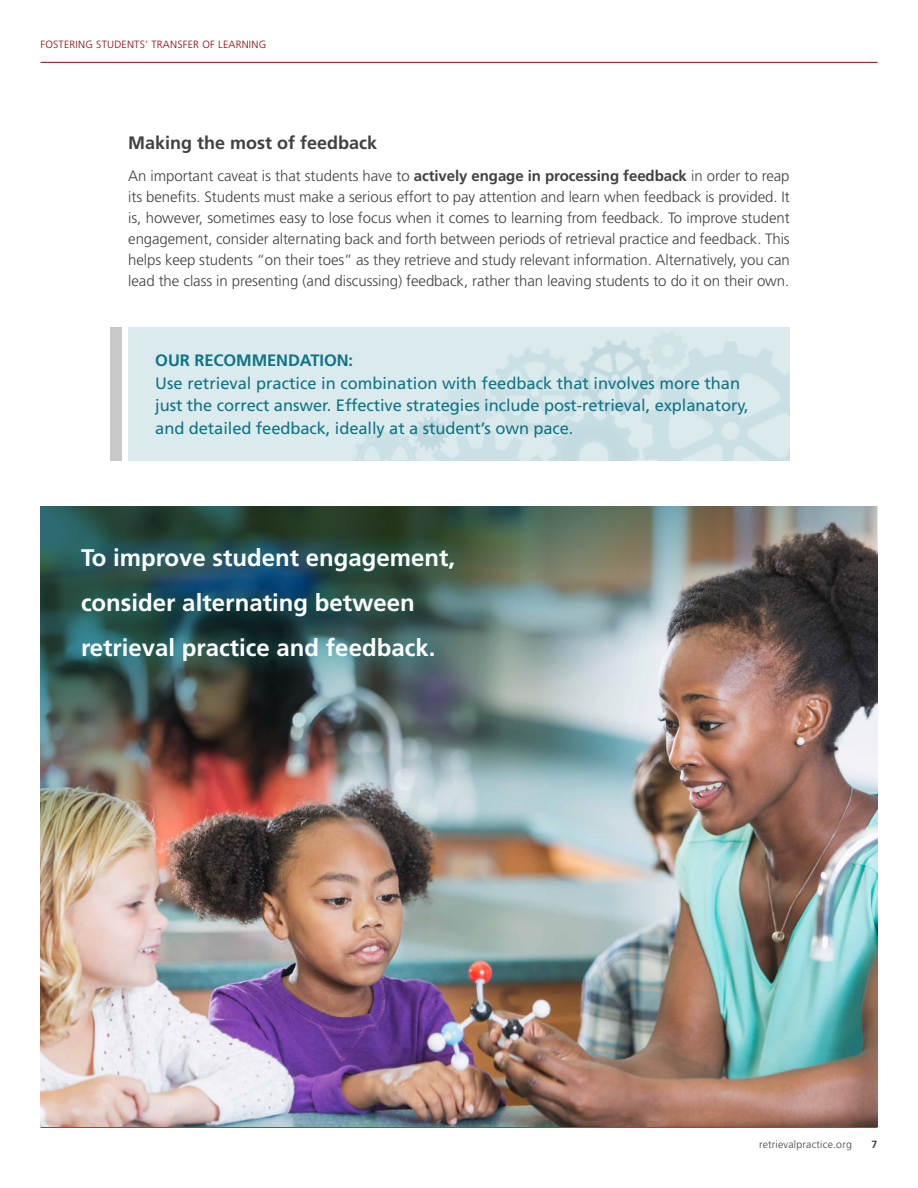
<style>
.page{position:relative;width:918px;height:1188px;background:#fff}
.page>*{position:absolute;margin:0;border:0;box-sizing:border-box;transform-origin:0 0}
.t1{font:700 24px/45px "Frutiger";color:#fff}
.t2{font:700 18px "Frutiger";color:#414042}
.t3{font:16.5px/22.5px "Frutiger";letter-spacing:-.005em;color:#0f7486}
.t4{font:700 16.5px "Frutiger";letter-spacing:-.005em;color:#0f7486}
.t5{font:300 15px/21px "Frutiger";letter-spacing:-.005em;color:#414042;text-align:justify}
.t6{font:300 10.5px "Frutiger";letter-spacing:.02em;color:#86090f}
.t7{font:300 10.5px "Frutiger";letter-spacing:.02em;color:#414042}
.t8{font:700 10.5px "Frutiger";color:#414042}
.s1{font-weight:700}
</style>
<div class="page">
<hr style="left:40px;top:1127px;width:838px;height:1px;background:#86090f">
<hr style="left:40px;top:62px;width:838px;height:1px;background:#86090f">
<img style="left:40px;top:959px;width:838px;height:168px">
<img style="left:40px;top:506px;width:838px;height:453px">
<div style="left:128px;top:328px;width:662px;height:133px;background:#dbeaed"></div>
<img style="left:352px;top:332px;width:438px;height:129px">
<div style="left:110px;top:328px;width:12px;height:133px;background:#c7c8ca"></div>
<div style="left:60px;top:527px;width:414px;height:154px;background:#21bfc0;opacity:.8"></div>
<p class="t6" style="left:40px;top:39px;width:227px">FOSTERING STUDENTS’ TRANSFER OF LEARNING</p>
<p class="t2" style="left:128px;top:132px;width:251px">Making the most of feedback</p>
<p class="t5" style="left:128px;top:165px;width:663px">An important caveat is that students have to <span class="s1">actively engage in processing feedback</span> in order to reap its benefits. Students must make a serious effort to pay attention and learn when feedback is provided. It is, however, sometimes easy to lose focus when it comes to learning from feedback. To improve student engagement, consider alternating back and forth between periods of retrieval practice and feedback. This helps keep students “on their toes” as they retrieve and study relevant information. Alternatively, you can lead the class in presenting (and discussing) feedback, rather than leaving students to do it on their own.</p>
<p class="t4" style="left:155px;top:351px;width:199px">OUR RECOMMENDATION:</p>
<p class="t3" style="left:155px;top:372px;width:595px">Use retrieval practice in combination with feedback that involves more than just the correct answer. Effective strategies include post-retrieval, explanatory, and detailed feedback, ideally at a student’s own pace.</p>
<h1 class="t1" style="left:81px;top:536px;width:376px">To improve student engagement, consider alternating between retrieval practice and feedback.</h1>
<p class="t7" style="left:759px;top:1138px;width:94px">retrievalpractice.org</p>
<p class="t8" style="left:872px;top:1138px;width:7px">7</p>
</div>
